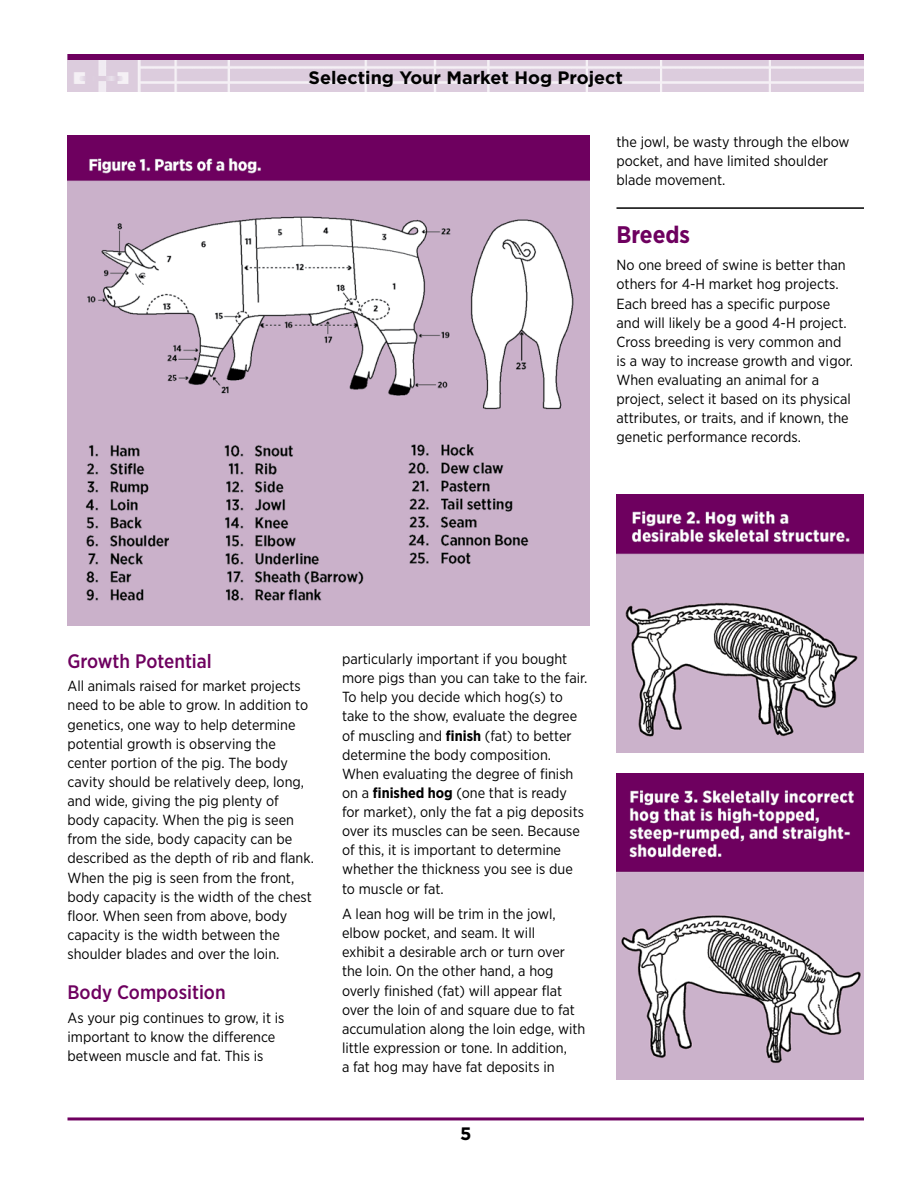
<style>
.page{position:relative;width:918px;height:1188px;background:#fff}
.page>*{position:absolute;margin:0;border:0;box-sizing:border-box;transform-origin:0 0}
.Sub_Head_1{font:700 24px "Gotham Narrow";color:#6e005f}
.Sub_Head_2{font:500 19.5px "Gotham Narrow";color:#6e005f}
.t1{font:700 18px "Gotham";color:#000}
.Body_Copy{font:14.7px/19.2px "Gotham Narrow";color:#000}
.s1{font-weight:700}
</style>
<div class="page">
<img style="left:68px;top:60px;width:796px;height:32px">
<div style="left:68px;top:54px;width:796px;height:6px;background:#6e005f"></div>
<hr style="left:68px;top:1117px;width:796px;height:3px;background:#6e005f">
<img style="left:68px;top:135px;width:522px;height:490px">
<hr style="left:616px;top:207px;width:248px;height:2px;background:#000">
<img style="left:616px;top:495px;width:248px;height:258px">
<img style="left:616px;top:773px;width:248px;height:307px">
<p class="t1" style="left:308px;top:65px;width:316px">Selecting Your Market Hog Project</p>
<p class="Body_Copy" style="left:616px;top:132px;width:235px">the jowl, be wasty through the elbow pocket, and have limited shoulder blade movement.</p>
<p class="Sub_Head_1" style="left:616px;top:219px;width:75px">Breeds</p>
<p class="Body_Copy" style="left:616px;top:255px;width:238px">No one breed of swine is better than others for 4-H market hog projects.<br>Each breed has a specific purpose and will likely be a good 4-H project.<br>Cross breeding is very common and is a way to increase growth and vigor.<br>When evaluating an animal for a project, select it based on its physical attributes, or traits, and if known, the genetic performance records.</p>
<p class="Sub_Head_2" style="left:68px;top:649px;width:146px">Growth Potential</p>
<p class="Body_Copy" style="left:68px;top:676px;width:248px">All animals raised for market projects need to be able to grow. In addition to genetics, one way to help determine potential growth is observing the center portion of the pig. The body cavity should be relatively deep, long, and wide, giving the pig plenty of body capacity. When the pig is seen from the side, body capacity can be described as the depth of rib and flank.<br>When the pig is seen from the front, body capacity is the width of the chest floor. When seen from above, body capacity is the width between the shoulder blades and over the loin.</p>
<p class="Sub_Head_2" style="left:68px;top:980px;width:160px">Body Composition</p>
<p class="Body_Copy" style="left:68px;top:1007px;width:219px">As your pig continues to grow, it is important to know the difference between muscle and fat. This is</p>
<p class="Body_Copy" style="left:342px;top:649px;width:247px">particularly important if you bought more pigs than you can take to the fair.<br>To help you decide which hog(s) to take to the show, evaluate the degree of muscling and <span class="s1">finish</span> (fat) to better determine the body composition.<br>When evaluating the degree of finish on a <span class="s1">finished hog</span> (one that is ready for market), only the fat a pig deposits over its muscles can be seen. Because of this, it is important to determine whether the thickness you see is due to muscle or fat.</p>
<p class="Body_Copy" style="left:342px;top:904px;width:245px">A lean hog will be trim in the jowl, elbow pocket, and seam. It will<br>exhibit a desirable arch or turn over the loin. On the other hand, a hog overly finished (fat) will appear flat over the loin of and square due to fat accumulation along the loin edge, with little expression or tone. In addition,<br>a fat hog may have fat deposits in</p>
<p class="t1" style="left:460px;top:1122px;width:13px">5</p>
</div>
